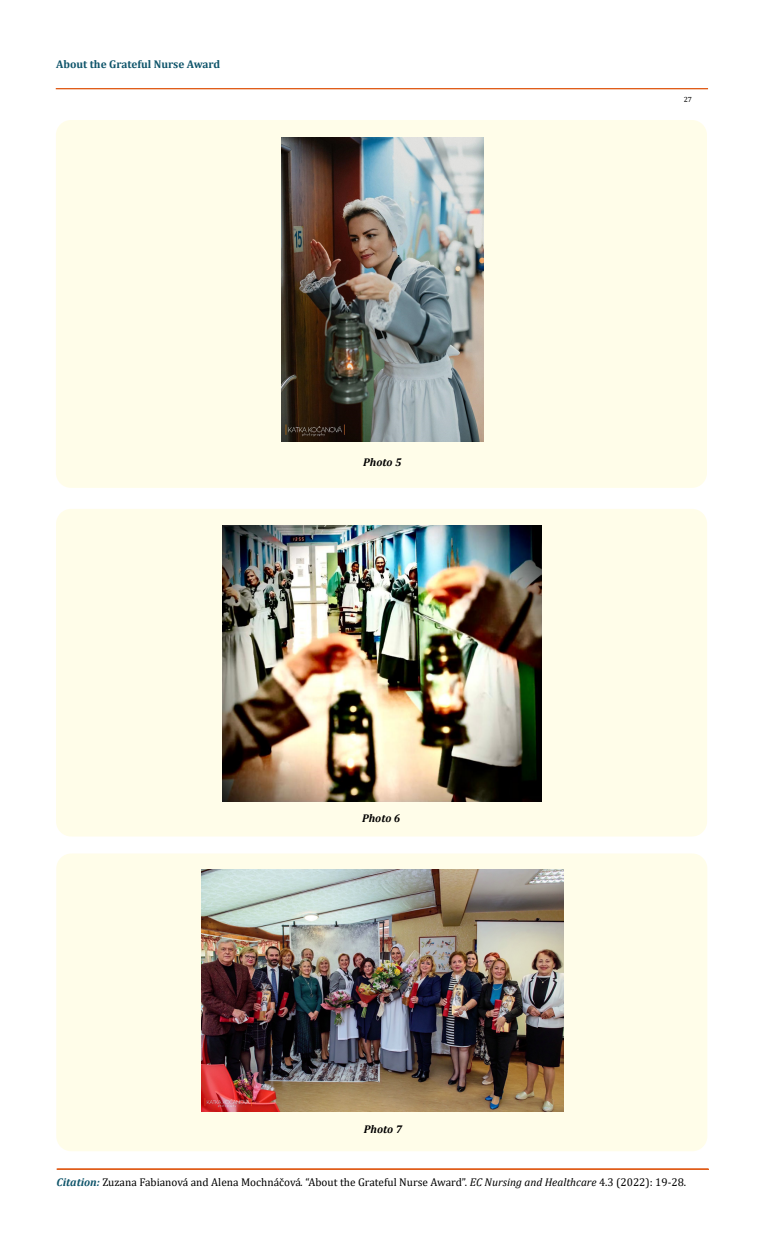
<style>
.page{position:relative;width:764px;height:1260px;background:#fff}
.page>*{position:absolute;margin:0;border:0;box-sizing:border-box;transform-origin:0 0}
.t1{font:11.25px "Cambria";color:#000}
.t2{font:700 11.25px "Cambria";color:#0e546a}
.t3{font:italic 700 11.25px "Cambria";color:#000}
.t4{font:7.5px "Cambria";color:#000}
.s1{font-weight:700;font-style:italic;color:#0e546a}
.s2{font-style:italic}
</style>
<div class="page">
<hr style="left:56px;top:89px;width:651px;height:1px;background:#e05d1a">
<div style="left:56px;top:88px;width:651px;height:1px;border:1px solid #e05d1a"></div>
<div style="left:57px;top:1169px;width:651px;height:1px;border:1px solid #e05d1a"></div>
<div style="left:56px;top:120px;width:651px;height:368px;background:#fffde9;border-radius:15px"></div>
<img style="left:281px;top:138px;width:202px;height:303px">
<div style="left:56px;top:509px;width:651px;height:327px;background:#fffde9;border-radius:15px"></div>
<img style="left:223px;top:526px;width:318px;height:275px">
<div style="left:56px;top:853px;width:651px;height:298px;background:#fffde9;border-radius:15px"></div>
<img style="left:202px;top:870px;width:361px;height:241px">
<p class="t2" style="left:56px;top:56px;width:165px">About the Grateful Nurse Award</p>
<p class="t3" style="left:363px;top:454px;width:40px">Photo 5</p>
<p class="t3" style="left:362px;top:810px;width:40px">Photo 6</p>
<p class="t3" style="left:364px;top:1121px;width:40px">Photo 7</p>
<p class="t4" style="left:684px;top:95px;width:10px">27</p>
<p class="t1" style="left:57px;top:1175px;width:631px"><span class="s1">Citation:</span> Zuzana Fabianová and Alena Mochnáčová<span class="s2">.</span> “About the Grateful Nurse Award”. <span class="s2">EC Nursing and Healthcare</span> 4.3 (2022): 19-28.</p>
</div>
